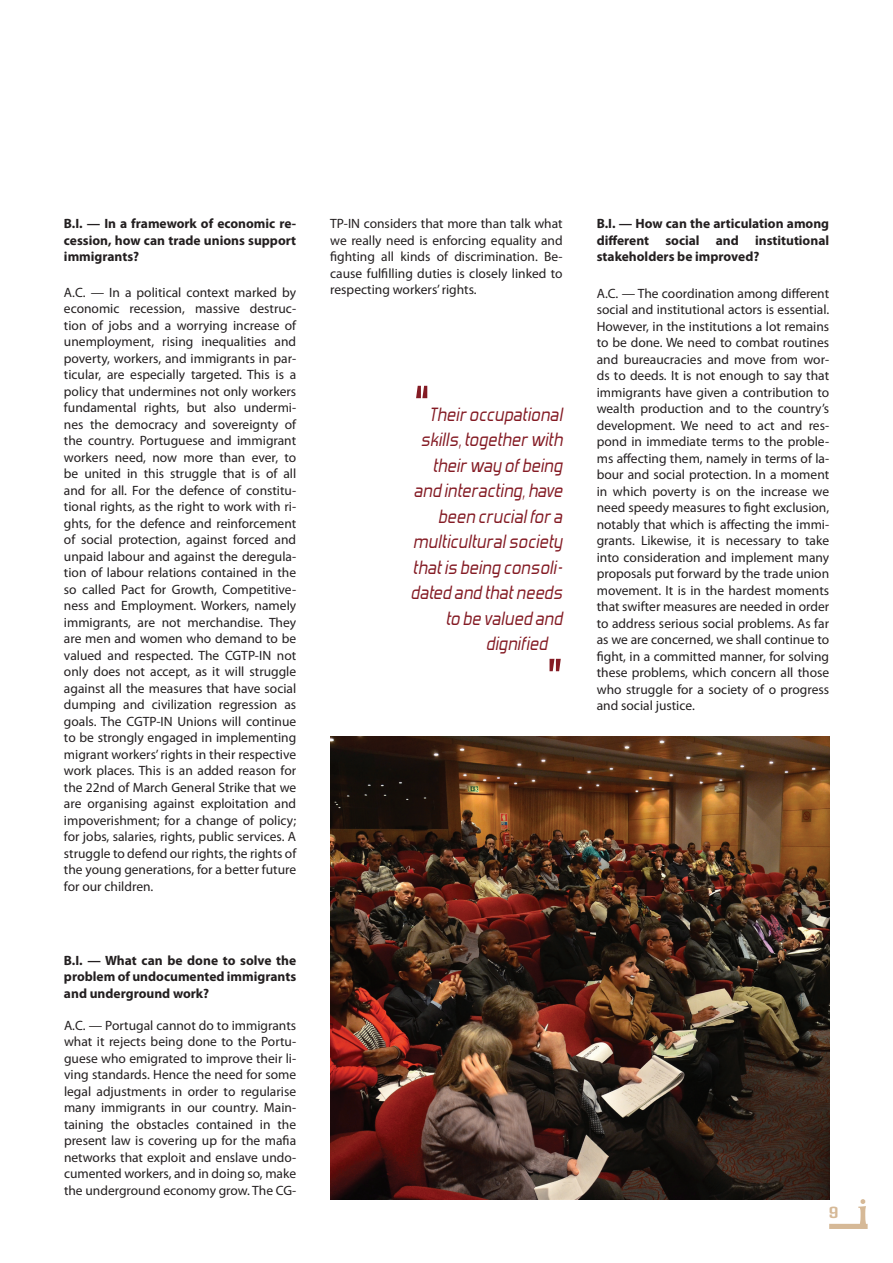
<style>
.page{position:relative;width:893px;height:1263px;background:#fff}
.page>*{position:absolute;margin:0;border:0;box-sizing:border-box;transform-origin:0 0}
.t1{font:700 54px "Forgotten Futurist";color:#841b24}
.t2{font:italic 22.5px "Forgotten Futurist";color:#841b24}
.t3{font:700 15px "Enigmatic";color:#d6b997}
.t4{font:13.5px/16.5px "Myriad Pro";color:#231f20;text-align:justify}
.t5{font:700 13.5px/16.5px "Myriad Pro";color:#231f20;text-align:justify}
</style>
<div class="page">
<svg style="left:829px;top:1199px;width:39px;height:30px"></svg>
<img style="left:330px;top:737px;width:499px;height:462px">
<p class="t5" style="left:64px;top:215px;width:234px">B.I. — In a framework of economic re&shy;cession, how can trade unions support immigrants?</p>
<p class="t4" style="left:64px;top:284px;width:234px">A.C. — In a political context marked by economic recession, massive destruc&shy;tion of jobs and a worrying increase of unemployment, rising inequalities and poverty, workers, and immigrants in par&shy;ticular, are especially targeted. This is a policy that undermines not only workers fundamental rights, but also undermi&shy;nes the democracy and sovereignty of the country. Portuguese and immigrant workers need, now more than ever, to be united in this struggle that is of all and for all. For the defence of constitu&shy;tional rights, as the right to work with ri&shy;ghts, for the defence and reinforcement of social protection, against forced and unpaid labour and against the deregula&shy;tion of labour relations contained in the so called Pact for Growth, Competitive&shy;ness and Employment. Workers, namely immigrants, are not merchandise. They are men and women who demand to be valued and respected. The CGTP-IN not only does not accept, as it will struggle against all the measures that have social dumping and civilization regression as goals. The CGTP-IN Unions will continue to be strongly engaged in implementing migrant workers’ rights in their respective work places. This is an added reason for the 22nd of March General Strike that we are organising against exploitation and impoverishment; for a change of policy; for jobs, salaries, rights, public services. A struggle to defend our rights, the rights of the young generations, for a better future for our children.</p>
<p class="t5" style="left:64px;top:951px;width:234px">B.I. — What can be done to solve the problem of undocumented immigrants and underground work?</p>
<p class="t4" style="left:64px;top:1016px;width:234px">A.C. — Portugal cannot do to immigrants what it rejects being done to the Portu&shy;guese who emigrated to improve their li&shy;ving standards. Hence the need for some legal adjustments in order to regularise many immigrants in our country. Main&shy;taining the obstacles contained in the present law is covering up for the mafia networks that exploit and enslave undo&shy;cumented workers, and in doing so, make the underground economy grow. The CG-</p>
<p class="t4" style="left:330px;top:215px;width:234px">TP-IN considers that more than talk what we really need is enforcing equality and fighting all kinds of discrimination. Be&shy;cause fulfilling duties is closely linked to respecting workers’ rights.</p>
<p class="t5" style="left:597px;top:215px;width:234px">B.I. — How can the articulation among different social and institutional stakeholders be improved?</p>
<p class="t4" style="left:597px;top:285px;width:234px">A.C. — The coordination among different social and institutional actors is essential.<br>However, in the institutions a lot remains to be done. We need to combat routines and bureaucracies and move from wor&shy;ds to deeds. It is not enough to say that immigrants have given a contribution to wealth production and to the country’s development. We need to act and res&shy;pond in immediate terms to the proble&shy;ms affecting them, namely in terms of la&shy;bour and social protection. In a moment in which poverty is on the increase we need speedy measures to fight exclusion, notably that which is affecting the immi&shy;grants. Likewise, it is necessary to take into consideration and implement many proposals put forward by the trade union movement. It is in the hardest moments that swifter measures are needed in order to address serious social problems. As far as we are concerned, we shall continue to fight, in a committed manner, for solving these problems, which concern all those who struggle for a society of o progress and social justice.</p>
<h1 class="t1" style="left:414px;top:376px;width:16px">“</h1>
<h2 class="t2" style="left:429px;top:405px;width:135px">Their occupational</h2>
<h2 class="t2" style="left:421px;top:430px;width:143px">skills, together with</h2>
<h2 class="t2" style="left:433px;top:456px;width:131px">their way of being</h2>
<h2 class="t2" style="left:414px;top:481px;width:150px">and interacting, have</h2>
<h2 class="t2" style="left:438px;top:507px;width:126px">been crucial for a</h2>
<h2 class="t2" style="left:413px;top:532px;width:151px">multicultural society</h2>
<h2 class="t2" style="left:413px;top:558px;width:151px">that is being consoli-</h2>
<h2 class="t2" style="left:411px;top:583px;width:153px">dated and that needs</h2>
<h2 class="t2" style="left:446px;top:609px;width:118px">to be valued and</h2>
<h2 class="t2" style="left:486px;top:634px;width:63px">dignified</h2>
<h1 class="t1" style="left:548px;top:649px;width:16px">”</h1>
<p class="t3" style="left:829px;top:1204px;width:11px">9</p>
</div>
